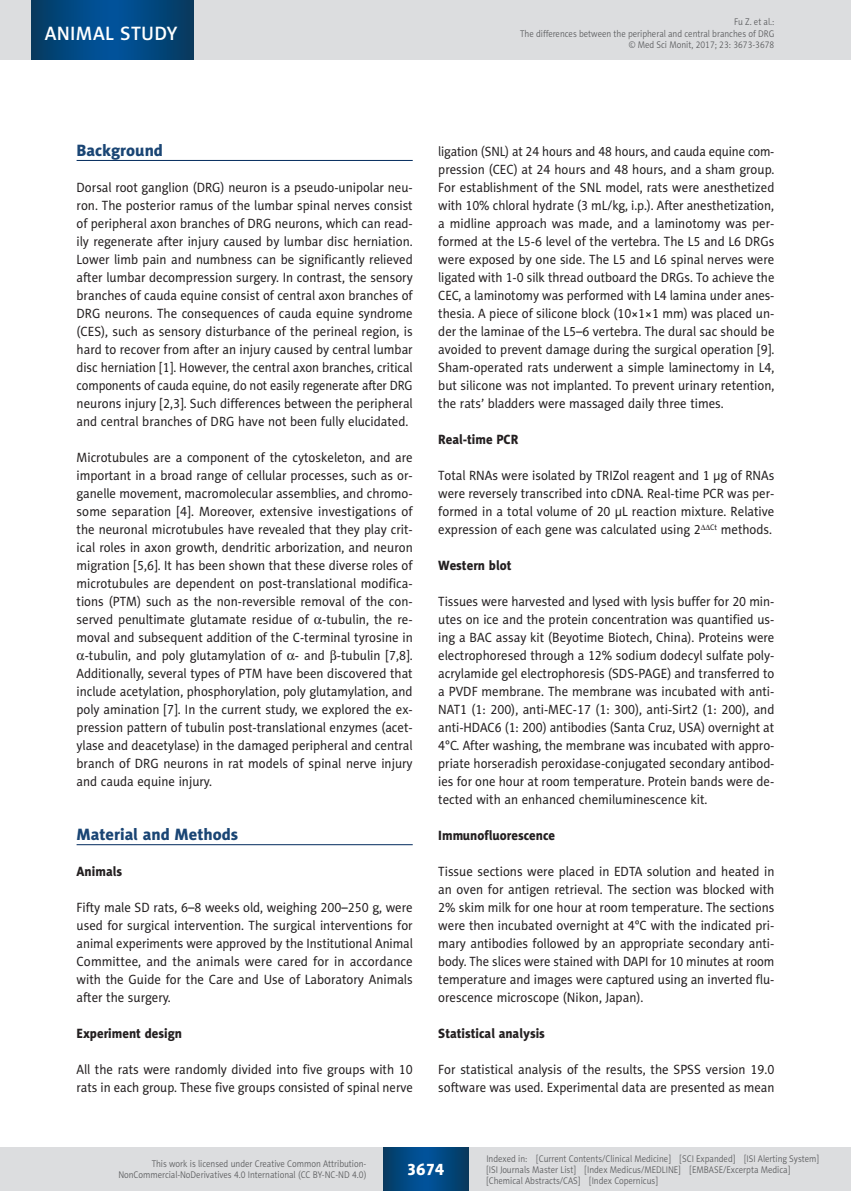
<style>
.page{position:relative;width:851px;height:1191px;background:#fff}
.page>*{position:absolute;margin:0;border:0;box-sizing:border-box;transform-origin:0 0}
.t1{font:19.5px "Naomi Sans EFN Medium";letter-spacing:.015em;color:#fff}
.MSM_Headline_1{font:16.5px "Naomi Sans EFN Heavy";color:#1a4574}
.t2{font:16.5px "Naomi Sans EFN Heavy";color:#fff}
.MSM_Body{font:13.5px/18px "Naomi Sans EFN";color:#231f20;text-align:justify;scale:.95 1}
.MSM_Body-2{font:13.5px/18px "Naomi Sans EFN";color:#231f20;text-align:justify;scale:.93 1}
.MSM_Body-3{font:13.5px/18px "Naomi Sans EFN";color:#231f20;text-align:justify;scale:.94 1}
.MSM_Headline_2{font:13.5px "Naomi Sans EFN Heavy";color:#231f20;scale:.95 1}
.MSM_pagina_sygnatura{font:9.75px/11.2px "Naomi Sans EFN Light";color:#57585a;scale:.9 1}
.MSM_pagina_zywa{font:9.75px/11.2px "Naomi Sans EFN Light";color:#57585a;text-align:right;scale:.9 1}
.s1{font-family:"Standard Sym L"}
</style>
<div class="page">
<hr style="left:77px;top:160px;width:335px;height:1px;background:#00295c">
<hr style="left:77px;top:844px;width:335px;height:1px;background:#00295c">
<div style="left:0;top:1148px;width:850px;height:43px;background:#dcdddf"></div>
<svg style="left:383px;top:1147px;width:85px;height:43px;background:#02477e"></svg>
<div style="left:0;top:0;width:850px;height:60px;background:#dcdddf"></div>
<hr style="left:850px;top:0;width:1px;height:60px;background:#dcdddf">
<svg style="left:32px;top:0;width:161px;height:60px;background:#02477f"></svg>
<h1 class="t1" style="left:45px;top:22px;width:134px">ANIMAL STUDY</h1>
<p class="MSM_pagina_zywa" style="left:520px;top:16px;width:284px">Fu Z. et al.:<br>The differences between the peripheral and central branches of DRG</p>
<p class="MSM_pagina_sygnatura" style="left:628px;top:39px;width:163px">© Med Sci Monit, 2017; 23: 3673-3678</p>
<p class="MSM_Headline_1" style="left:77px;top:140px;width:88px">Background</p>
<p class="MSM_Body" style="left:77px;top:178px;width:355px">Dorsal root ganglion (DRG) neuron is a pseudo-unipolar neu&shy;ron. The posterior ramus of the lumbar spinal nerves consist of peripheral axon branches of DRG neurons, which can read&shy;ily regenerate after injury caused by lumbar disc herniation.<br>Lower limb pain and numbness can be significantly relieved after lumbar decompression surgery. In contrast, the sensory branches of cauda equine consist of central axon branches of DRG neurons. The consequences of cauda equine syndrome (CES), such as sensory disturbance of the perineal region, is hard to recover from after an injury caused by central lumbar disc herniation [1]. However, the central axon branches, critical components of cauda equine, do not easily regenerate after DRG neurons injury [2,3]. Such differences between the peripheral and central branches of DRG have not been fully elucidated.</p>
<p class="MSM_Body" style="left:77px;top:448px;width:355px">Microtubules are a component of the cytoskeleton, and are important in a broad range of cellular processes, such as or&shy;ganelle movement, macromolecular assemblies, and chromo&shy;some separation [4]. Moreover, extensive investigations of the neuronal microtubules have revealed that they play crit&shy;ical roles in axon growth, dendritic arborization, and neuron migration [5,6]. It has been shown that these diverse roles of microtubules are dependent on post-translational modifica&shy;tions (PTM) such as the non-reversible removal of the con&shy;served penultimate glutamate residue of <span class="s1">a</span>-tubulin, the re&shy;moval and subsequent addition of the C-terminal tyrosine in <span class="s1">a</span>-tubulin, and poly glutamylation of <span class="s1">a</span>- and <span class="s1">b</span>-tubulin [7,8].<br>Additionally, several types of PTM have been discovered that include acetylation, phosphorylation, poly glutamylation, and poly amination [7]. In the current study, we explored the ex&shy;pression pattern of tubulin post-translational enzymes (acet&shy;ylase and deacetylase) in the damaged peripheral and central branch of DRG neurons in rat models of spinal nerve injury and cauda equine injury.</p>
<p class="MSM_Headline_1" style="left:77px;top:824px;width:163px">Material and Methods</p>
<p class="MSM_Headline_2" style="left:77px;top:863px;width:49px">Animals</p>
<p class="MSM_Body" style="left:77px;top:898px;width:355px">Fifty male SD rats, 6–8 weeks old, weighing 200–250 g, were used for surgical intervention. The surgical interventions for animal experiments were approved by the Institutional Animal Committee, and the animals were cared for in accordance with the Guide for the Care and Use of Laboratory Animals after the surgery.</p>
<p class="MSM_Headline_2" style="left:77px;top:1025px;width:112px">Experiment design</p>
<p class="MSM_Body" style="left:77px;top:1060px;width:355px">All the rats were randomly divided into five groups with 10 rats in each group. These five groups consisted of spinal nerve</p>
<p class="MSM_Body-2" style="left:438px;top:142px;width:363px">ligation (SNL) at 24 hours and 48 hours, and cauda equine com&shy;pression (CEC) at 24 hours and 48 hours, and a sham group.<br>For establishment of the SNL model, rats were anesthetized with 10% chloral hydrate (3 mL/kg, i.p.). After anesthetization, a midline approach was made, and a laminotomy was per&shy;formed at the L5-6 level of the vertebra. The L5 and L6 DRGs were exposed by one side. The L5 and L6 spinal nerves were ligated with 1-0 silk thread outboard the DRGs. To achieve the CEC, a laminotomy was performed with L4 lamina under anes&shy;thesia. A piece of silicone block (10×1×1 mm) was placed un&shy;der the laminae of the L5–6 vertebra. The dural sac should be avoided to prevent damage during the surgical operation [9].<br>Sham-operated rats underwent a simple laminectomy in L4, but silicone was not implanted. To prevent urinary retention, the rats’ bladders were massaged daily three times.</p>
<p class="MSM_Headline_2" style="left:438px;top:431px;width:86px">Real-time PCR</p>
<p class="MSM_Body" style="left:438px;top:466px;width:355px">Total RNAs were isolated by TRIZol reagent and 1 μg of RNAs were reversely transcribed into cDNA. Real-time PCR was per&shy;formed in a total volume of 20 μL reaction mixture. Relative expression of each gene was calculated using 2<sup>DD</sup><sup>Ct</sup> methods.</p>
<p class="MSM_Headline_2" style="left:438px;top:557px;width:78px">Western blot</p>
<p class="MSM_Body-3" style="left:438px;top:592px;width:359px">Tissues were harvested and lysed with lysis buffer for 20 min&shy;utes on ice and the protein concentration was quantified us&shy;ing a BAC assay kit (Beyotime Biotech, China). Proteins were electrophoresed through a 12% sodium dodecyl sulfate poly&shy;acrylamide gel electrophoresis (SDS-PAGE) and transferred to a PVDF membrane. The membrane was incubated with anti-NAT1 (1: 200), anti-MEC-17 (1: 300), anti-Sirt2 (1: 200), and anti-HDAC6 (1: 200) antibodies (Santa Cruz, USA) overnight at 4°C. After washing, the membrane was incubated with appro&shy;priate horseradish peroxidase-conjugated secondary antibod&shy;ies for one hour at room temperature. Protein bands were de&shy;tected with an enhanced chemiluminescence kit.</p>
<p class="MSM_Headline_2" style="left:438px;top:827px;width:124px">Immunofluorescence</p>
<p class="MSM_Body" style="left:438px;top:862px;width:355px">Tissue sections were placed in EDTA solution and heated in an oven for antigen retrieval. The section was blocked with 2% skim milk for one hour at room temperature. The sections were then incubated overnight at 4°C with the indicated pri&shy;mary antibodies followed by an appropriate secondary anti&shy;body. The slices were stained with DAPI for 10 minutes at room temperature and images were captured using an inverted flu&shy;orescence microscope (Nikon, Japan).</p>
<p class="MSM_Headline_2" style="left:438px;top:1025px;width:114px">Statistical analysis</p>
<p class="MSM_Body" style="left:438px;top:1060px;width:355px">For statistical analysis of the results, the SPSS version 19.0 software was used. Experimental data are presented as mean</p>
<p class="MSM_pagina_sygnatura" style="left:118px;top:1158px;width:277px;text-align:right">This work is licensed under Creative Common Attribution-<br>NonCommercial-NoDerivatives 4.0 International (CC BY-NC-ND 4.0)</p>
<p class="t2" style="left:406px;top:1159px;width:39px">3674</p>
<p class="MSM_pagina_sygnatura" style="left:486px;top:1152px;width:371px">Indexed in: [Current Contents/Clinical Medicine] [SCI Expanded] [ISI Alerting System] [ISI Journals Master List] [Index Medicus/MEDLINE] [EMBASE/Excerpta Medica] [Chemical Abstracts/CAS] [Index Copernicus]</p>
</div>
